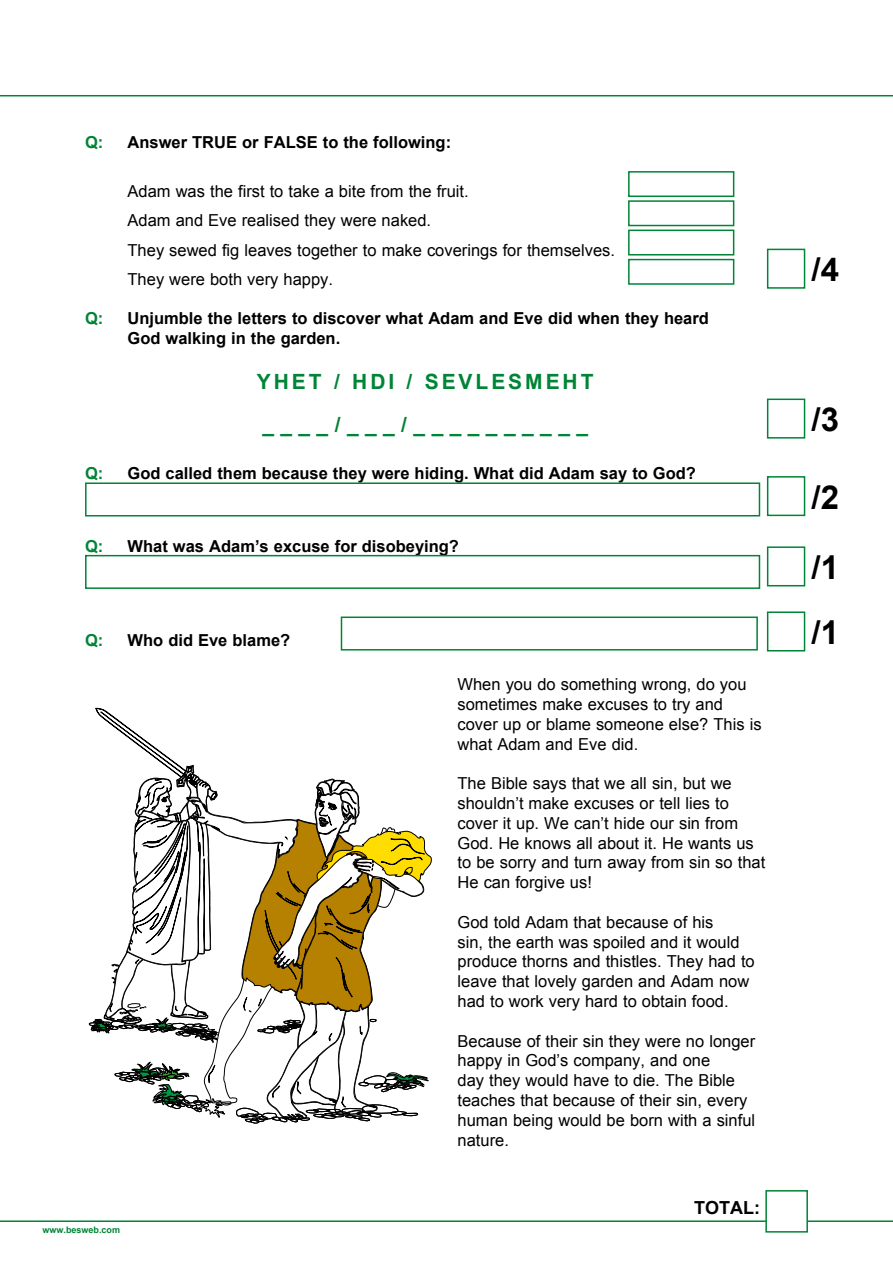
<style>
.page{position:relative;width:893px;height:1263px;background:#fff}
.page>*{position:absolute;margin:0;border:0;box-sizing:border-box;transform-origin:0 0}
.t1{font:700 33px/70.3px "Arial";color:#000}
.t2{font:700 21px/42.9px "Arial";letter-spacing:.14em;color:#008436}
.t3{font:700 18px "Arial";color:#000}
.t4{font:16.5px/19.8px "Arial";color:#000}
.t5{font:700 16.5px/19.8px "Arial";color:#000}
.t6{font:700 16.5px "Arial";color:#008436}
.t7{font:700 9px "Arial";color:#008436}
</style>
<div class="page">
<hr style="left:0;top:95px;width:893px;height:1px;background:#008436">
<hr style="left:0;top:1220px;width:893px;height:2px;background:#008436">
<div style="left:765px;top:1190px;width:43px;height:42px;background:#fff;border:2px solid #008436"></div>
<div style="left:767px;top:249px;width:38px;height:40px;background:#fff;border:2px solid #008436"></div>
<div style="left:767px;top:476px;width:38px;height:40px;background:#fff;border:2px solid #008436"></div>
<div style="left:767px;top:546px;width:38px;height:40px;background:#fff;border:2px solid #008436"></div>
<div style="left:767px;top:399px;width:38px;height:40px;background:#fff;border:2px solid #008436"></div>
<div style="left:767px;top:611px;width:38px;height:40px;background:#fff;border:2px solid #008436"></div>
<div style="left:628px;top:171px;width:106px;height:26px;background:#fff;border:2px solid #008436"></div>
<div style="left:628px;top:200px;width:106px;height:26px;background:#fff;border:2px solid #008436"></div>
<div style="left:628px;top:230px;width:106px;height:25px;background:#fff;border:2px solid #008436"></div>
<div style="left:628px;top:259px;width:106px;height:26px;background:#fff;border:2px solid #008436"></div>
<div style="left:85px;top:482px;width:675px;height:34px;border:2px solid #008436"></div>
<div style="left:85px;top:555px;width:675px;height:34px;border:2px solid #008436"></div>
<div style="left:341px;top:616px;width:417px;height:34px;background:#fff;border:2px solid #008436"></div>
<svg style="left:95px;top:708px;width:50px;height:32px"></svg>
<svg style="left:89px;top:740px;width:343px;height:384px"></svg>
<p class="t6" style="left:85px;top:131px;width:20px">Q:</p>
<p class="t5" style="left:128px;top:133px;width:325px">Answer TRUE or FALSE to the following:</p>
<p class="t4" style="left:128px;top:177px;width:489px;line-height:29.2px">Adam was the first to take a bite from the fruit.<br>Adam and Eve realised they were naked.<br>They sewed fig leaves together to make coverings for themselves.<br>They were both very happy.</p>
<p class="t6" style="left:85px;top:308px;width:20px">Q:</p>
<p class="t5" style="left:128px;top:309px;width:583px">Unjumble the letters to discover what Adam and Eve did when they heard<br>God walking in the garden.</p>
<p class="t2" style="left:257px;top:361px;width:338px">YHET / HDI / SEVLESMEHT _ _ _ _ / _ _ _ / _ _ _ _ _ _ _ _ _ _</p>
<p class="t6" style="left:85px;top:462px;width:20px">Q:</p>
<p class="t5" style="left:128px;top:464px;width:570px">God called them because they were hiding. What did Adam say to God?</p>
<p class="t6" style="left:85px;top:535px;width:20px">Q:</p>
<p class="t5" style="left:128px;top:536px;width:333px">What was Adam’s excuse for disobeying?</p>
<p class="t6" style="left:85px;top:629px;width:20px">Q:</p>
<p class="t5" style="left:128px;top:631px;width:164px">Who did Eve blame?</p>
<p class="t7" style="left:43px;top:1223px;width:79px">www.besweb.com</p>
<p class="t4" style="left:458px;top:675px;width:306px">When you do something wrong, do you sometimes make excuses to try and cover up or blame someone else? This is what Adam and Eve did.</p>
<p class="t4" style="left:458px;top:774px;width:309px">The Bible says that we all sin, but we shouldn’t make excuses or tell lies to cover it up. We can’t hide our sin from God. He knows all about it. He wants us to be sorry and turn away from sin so that He can forgive us!</p>
<p class="t4" style="left:458px;top:912px;width:299px">God told Adam that because of his<br>sin, the earth was spoiled and it would produce thorns and thistles. They had to leave that lovely garden and Adam now had to work very hard to obtain food.</p>
<p class="t4" style="left:458px;top:1031px;width:299px">Because of their sin they were no longer happy in God’s company, and one<br>day they would have to die. The Bible teaches that because of their sin, every human being would be born with a sinful nature.</p>
<p class="t3" style="left:694px;top:1195px;width:67px">TOTAL:</p>
<h1 class="t1" style="left:811px;top:235px;width:29px">/4</h1>
<h1 class="t1" style="left:811px;top:385px;width:29px">/3</h1>
<h1 class="t1" style="left:811px;top:463px;width:29px">/2 /1</h1>
<h1 class="t1" style="left:811px;top:598px;width:29px">/1</h1>
</div>
